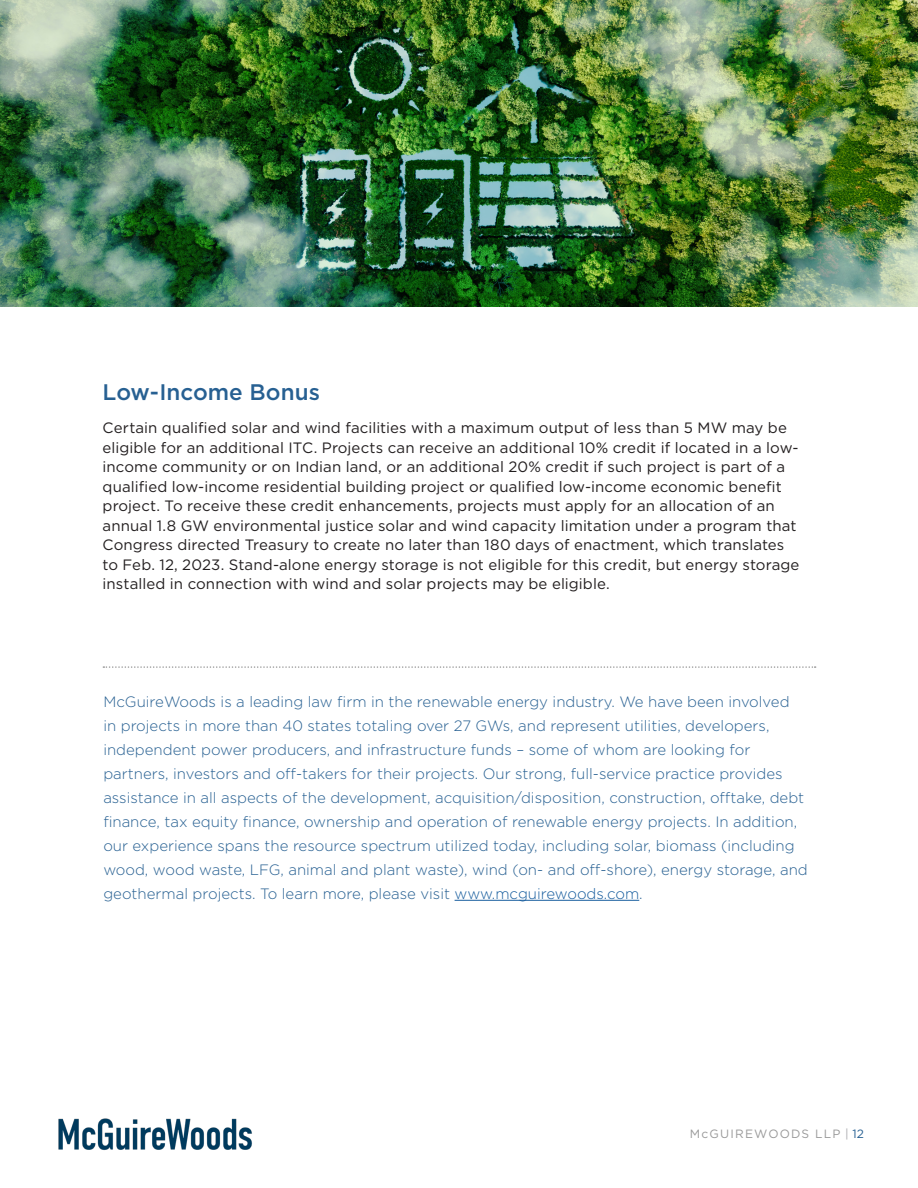
<style>
.page{position:relative;width:918px;height:1188px;background:#fff}
.page>*{position:absolute;margin:0;border:0;box-sizing:border-box;transform-origin:0 0}
.Body_Text{font:500 22.5px "Gotham";color:#276092}
.t1{font:300 15px/24px "Gotham";color:#276092}
.Body_Text-2{font:15px/19.5px "Gotham";letter-spacing:.005em;color:#231f20}
.t2{font:12px "Gotham";letter-spacing:.1em;color:#999}
.s1{color:#175d9e}
.s2{color:#a8a9ad}
.s3{color:#276092}
</style>
<div class="page">
<svg style="left:103px;top:666px;width:713px;height:2px"></svg>
<hr style="left:455px;top:900px;width:184px;height:1px;background:#175d9e">
<img style="left:0;top:0;width:918px;height:307px">
<img style="left:58px;top:1118px;width:194px;height:32px">
<p class="Body_Text" style="left:103px;top:378px;width:219px">Low-Income Bonus</p>
<p class="Body_Text-2" style="left:103px;top:418px;width:698px">Certain qualified solar and wind facilities with a maximum output of less than 5 MW may be eligible for an additional ITC. Projects can receive an additional 10% credit if located in a low&shy;income community or on Indian land, or an additional 20% credit if such project is part of a qualified low-income residential building project or qualified low-income economic benefit project. To receive these credit enhancements, projects must apply for an allocation of an annual 1.8 GW environmental justice solar and wind capacity limitation under a program that Congress directed Treasury to create no later than 180 days of enactment, which translates to Feb. 12, 2023. Stand-alone energy storage is not eligible for this credit, but energy storage installed in connection with wind and solar projects may be eligible.</p>
<p class="t1" style="left:103px;top:689px;width:706px">McGuireWoods is a leading law firm in the renewable energy industry. We have been involved<br>in projects in more than 40 states totaling over 27 GWs, and represent utilities, developers, independent power producers, and infrastructure funds – some of whom are looking for partners, investors and off-takers for their projects. Our strong, full-service practice provides assistance in all aspects of the development, acquisition/disposition, construction, offtake, debt finance, tax equity finance, ownership and operation of renewable energy projects. In addition, our experience spans the resource spectrum utilized today, including solar, biomass (including wood, wood waste, LFG, animal and plant waste), wind (on- and off-shore), energy storage, and geothermal projects. To learn more, please visit <span class="s1">www.mcguirewoods.com</span>.</p>
<p class="t2" style="left:690px;top:1126px;width:176px">McGUIREWOODS LLP <span class="s2">|</span> <span class="s3">12</span></p>
</div>
